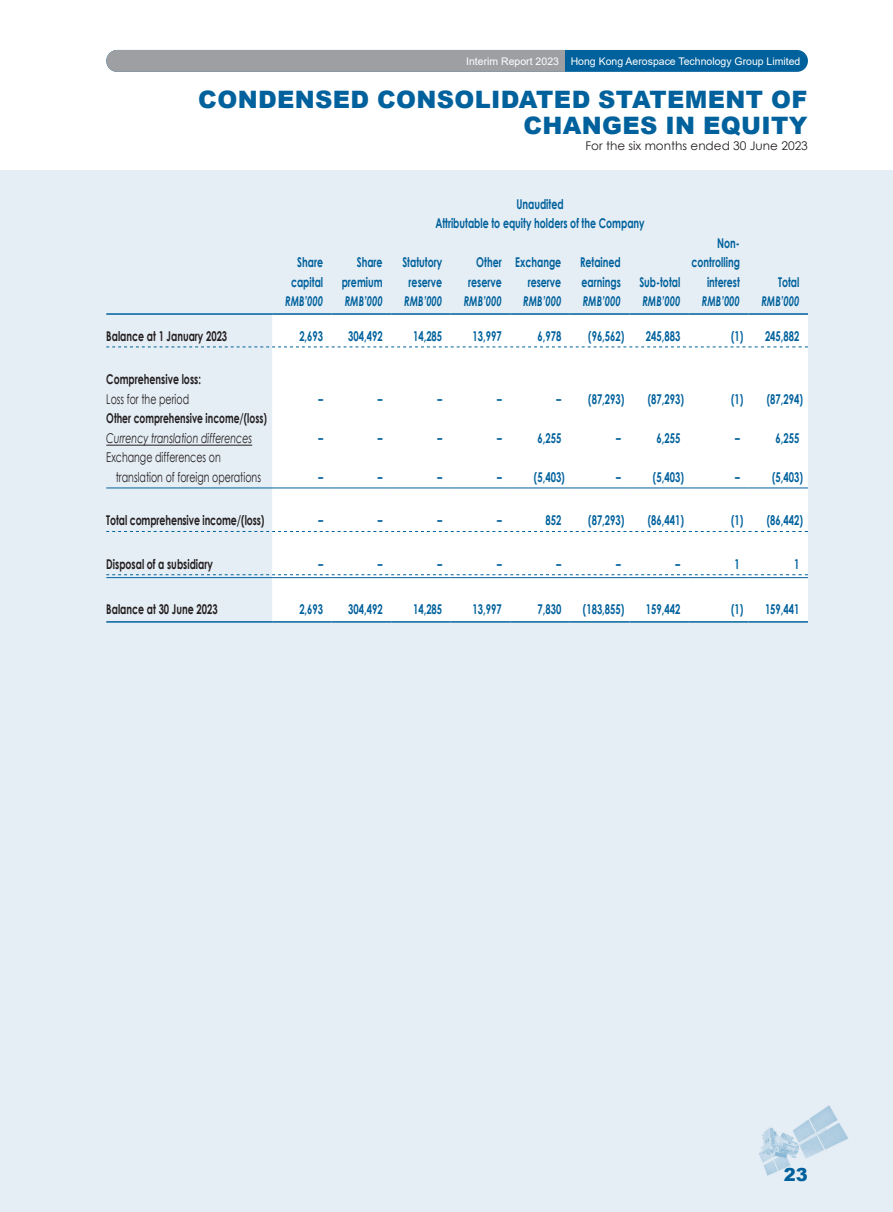
<style>
.page{position:relative;width:893px;height:1212px;background:#fff}
.page>*{position:absolute;margin:0;border:0;box-sizing:border-box;transform-origin:0 0}
.t1{font:900 24px/25.5px "Arial";letter-spacing:.015em;color:#00619c;text-align:right}
.t2{font:900 18px "Arial";color:#00619c}
.t3{font:700 13.5px/19.5px "Century Gothic";color:#00619c;text-align:right;scale:.7 1}
.t4{font:700 13.5px "Century Gothic";color:#231f20;scale:.7 1}
.t5{font:13.5px/19.5px "Century Gothic";color:#231f20;scale:.7 1}
.t6{font:italic 700 13.5px "Century Gothic";color:#00619c;scale:.7 1}
.t7{font:700 13.5px "Century Gothic";color:#231f20;scale:.68 1}
.t8{font:italic 13.5px "Century Gothic";color:#231f20;scale:.7 1}
.t9{font:12px "Century Gothic";color:#231f20}
.t10{font:10.5px "Arial";color:#fff}
</style>
<div class="page">
<div style="left:0;top:170px;width:893px;height:1042px;background:#e6eef5"></div>
<div style="left:106px;top:50px;width:702px;height:22px;background:#00619c;border-radius:11px"></div>
<div style="left:106px;top:50px;width:459px;height:22px;background:#9d9fa2"></div>
<div style="left:272px;top:191px;width:536px;height:122px;background:#e6eef5"></div>
<svg style="left:272px;top:315px;width:536px;height:306px"></svg>
<hr style="left:106px;top:313px;width:166px;height:2px;background:#00619c">
<hr style="left:272px;top:313px;width:60px;height:2px;background:#00619c">
<hr style="left:332px;top:313px;width:59px;height:2px;background:#00619c">
<hr style="left:391px;top:313px;width:60px;height:2px;background:#00619c">
<hr style="left:451px;top:313px;width:59px;height:2px;background:#00619c">
<hr style="left:510px;top:313px;width:60px;height:2px;background:#00619c">
<hr style="left:570px;top:313px;width:59px;height:2px;background:#00619c">
<hr style="left:629px;top:313px;width:60px;height:2px;background:#00619c">
<hr style="left:689px;top:313px;width:59px;height:2px;background:#00619c">
<hr style="left:748px;top:313px;width:60px;height:2px;background:#00619c">
<svg style="left:106px;top:346px;width:702px;height:1px"></svg>
<hr style="left:106px;top:445px;width:146px;height:1px;background:#231f20">
<hr style="left:106px;top:488px;width:166px;height:1px;background:#00619c">
<hr style="left:272px;top:488px;width:60px;height:1px;background:#00619c">
<hr style="left:332px;top:488px;width:59px;height:1px;background:#00619c">
<hr style="left:391px;top:488px;width:60px;height:1px;background:#00619c">
<hr style="left:451px;top:488px;width:59px;height:1px;background:#00619c">
<hr style="left:510px;top:488px;width:60px;height:1px;background:#00619c">
<hr style="left:570px;top:488px;width:59px;height:1px;background:#00619c">
<hr style="left:629px;top:488px;width:60px;height:1px;background:#00619c">
<hr style="left:689px;top:488px;width:59px;height:1px;background:#00619c">
<hr style="left:748px;top:488px;width:60px;height:1px;background:#00619c">
<svg style="left:106px;top:531px;width:702px;height:1px"></svg>
<hr style="left:106px;top:577px;width:166px;height:1px;background:#00619c">
<hr style="left:272px;top:577px;width:60px;height:1px;background:#00619c">
<hr style="left:332px;top:577px;width:59px;height:1px;background:#00619c">
<hr style="left:391px;top:577px;width:60px;height:1px;background:#00619c">
<hr style="left:451px;top:577px;width:59px;height:1px;background:#00619c">
<hr style="left:510px;top:577px;width:60px;height:1px;background:#00619c">
<hr style="left:570px;top:577px;width:59px;height:1px;background:#00619c">
<hr style="left:629px;top:577px;width:60px;height:1px;background:#00619c">
<hr style="left:689px;top:577px;width:59px;height:1px;background:#00619c">
<svg style="left:106px;top:574px;width:702px;height:1px"></svg>
<hr style="left:748px;top:577px;width:60px;height:1px;background:#00619c">
<hr style="left:106px;top:621px;width:166px;height:2px;background:#00619c">
<hr style="left:272px;top:621px;width:60px;height:2px;background:#00619c">
<hr style="left:332px;top:621px;width:59px;height:2px;background:#00619c">
<hr style="left:391px;top:621px;width:60px;height:2px;background:#00619c">
<hr style="left:451px;top:621px;width:59px;height:2px;background:#00619c">
<hr style="left:510px;top:621px;width:60px;height:2px;background:#00619c">
<hr style="left:570px;top:621px;width:59px;height:2px;background:#00619c">
<hr style="left:629px;top:621px;width:60px;height:2px;background:#00619c">
<hr style="left:689px;top:621px;width:59px;height:2px;background:#00619c">
<hr style="left:748px;top:621px;width:60px;height:2px;background:#00619c">
<p class="t10" style="left:466px;top:54px;width:336px">Interim Report 2023 Hong Kong Aerospace Technology Group Limited</p>
<h1 class="t1" style="left:198px;top:86px;width:611px">CONDENSED CONSOLIDATED STATEMENT OF<br>CHANGES IN EQUITY</h1>
<p class="t9" style="left:585px;top:137px;width:224px">For the six months ended 30 June 2023</p>
<p class="t3" style="left:435px;top:194px;width:301px;text-align:center">Unaudited<br>Attributable to equity holders of the Company</p>
<p class="t3" style="left:291px;top:252px;width:47px;text-align:center">Share capital</p>
<p class="t3" style="left:342px;top:252px;width:60px">Share premium</p>
<p class="t3" style="left:402px;top:252px;width:58px;text-align:center">Statutory reserve</p>
<p class="t3" style="left:468px;top:252px;width:50px">Other reserve</p>
<p class="t3" style="left:515px;top:252px;width:67px">Exchange reserve</p>
<p class="t3" style="left:580px;top:252px;width:60px;text-align:left">Retained earnings</p>
<p class="t3" style="left:639px;top:272px;width:60px">Sub-total</p>
<p class="t3" style="left:691px;top:233px;width:71px">Non&shy;controlling interest</p>
<p class="t3" style="left:778px;top:272px;width:32px">Total</p>
<p class="t6" style="left:285px;top:291px;width:56px">RMB’000</p>
<p class="t6" style="left:345px;top:291px;width:56px">RMB’000</p>
<p class="t6" style="left:404px;top:291px;width:56px">RMB’000</p>
<p class="t6" style="left:464px;top:291px;width:56px">RMB’000</p>
<p class="t6" style="left:523px;top:291px;width:56px">RMB’000</p>
<p class="t6" style="left:583px;top:291px;width:56px">RMB’000</p>
<p class="t6" style="left:642px;top:291px;width:56px">RMB’000</p>
<p class="t6" style="left:702px;top:291px;width:56px">RMB’000</p>
<p class="t6" style="left:761px;top:291px;width:56px">RMB’000</p>
<p class="t4" style="left:106px;top:326px;width:174px">Balance at 1 January 2023</p>
<p class="t3" style="left:299px;top:326px;width:36px">2,693</p>
<p class="t3" style="left:348px;top:326px;width:51px">304,492</p>
<p class="t3" style="left:413px;top:326px;width:43px">14,285</p>
<p class="t3" style="left:473px;top:326px;width:43px">13,997</p>
<p class="t3" style="left:537px;top:326px;width:36px">6,978</p>
<p class="t3" style="left:588px;top:326px;width:53px">(96,562)</p>
<p class="t3" style="left:646px;top:326px;width:51px">245,883</p>
<p class="t3" style="left:731px;top:326px;width:99px">(1) 245,882</p>
<p class="t4" style="left:106px;top:369px;width:137px">Comprehensive loss:</p>
<p class="t5" style="left:106px;top:389px;width:120px">Loss for the period</p>
<p class="t3" style="left:318px;top:389px;width:8px">–</p>
<p class="t3" style="left:378px;top:389px;width:8px">–</p>
<p class="t3" style="left:437px;top:389px;width:8px">–</p>
<p class="t3" style="left:497px;top:389px;width:8px">–</p>
<p class="t3" style="left:557px;top:389px;width:98px">– (87,293)</p>
<p class="t3" style="left:648px;top:389px;width:53px">(87,293)</p>
<p class="t3" style="left:731px;top:389px;width:104px">(1) (87,294)</p>
<p class="t7" style="left:106px;top:408px;width:238px">Other comprehensive income/(loss)</p>
<p class="t8" style="left:106px;top:429px;width:210px">Currency translation differences</p>
<p class="t3" style="left:318px;top:428px;width:8px">–</p>
<p class="t3" style="left:378px;top:428px;width:8px">–</p>
<p class="t3" style="left:437px;top:428px;width:8px">–</p>
<p class="t3" style="left:497px;top:428px;width:8px">–</p>
<p class="t3" style="left:537px;top:428px;width:36px">6,255</p>
<p class="t3" style="left:616px;top:428px;width:8px">–</p>
<p class="t3" style="left:656px;top:428px;width:36px">6,255</p>
<p class="t3" style="left:735px;top:428px;width:8px">–</p>
<p class="t3" style="left:776px;top:428px;width:36px">6,255</p>
<p class="t5" style="left:116px;top:448px;width:209px;text-indent:-9px">Exchange differences on translation of foreign operations</p>
<p class="t3" style="left:318px;top:467px;width:8px">–</p>
<p class="t3" style="left:378px;top:467px;width:8px">–</p>
<p class="t3" style="left:437px;top:467px;width:8px">–</p>
<p class="t3" style="left:497px;top:467px;width:98px">– (5,403)</p>
<p class="t3" style="left:616px;top:467px;width:98px">– (5,403)</p>
<p class="t3" style="left:735px;top:467px;width:98px">– (5,403)</p>
<p class="t4" style="left:106px;top:510px;width:227px">Total comprehensive income/(loss)</p>
<p class="t3" style="left:318px;top:510px;width:8px">–</p>
<p class="t3" style="left:378px;top:510px;width:8px">–</p>
<p class="t3" style="left:437px;top:510px;width:8px">–</p>
<p class="t3" style="left:497px;top:510px;width:8px">–</p>
<p class="t3" style="left:545px;top:510px;width:24px">852</p>
<p class="t3" style="left:588px;top:510px;width:53px">(87,293)</p>
<p class="t3" style="left:648px;top:510px;width:53px">(86,441)</p>
<p class="t3" style="left:731px;top:510px;width:104px">(1) (86,442)</p>
<p class="t4" style="left:106px;top:554px;width:154px">Disposal of a subsidiary</p>
<p class="t3" style="left:318px;top:554px;width:8px">–</p>
<p class="t3" style="left:378px;top:554px;width:8px">–</p>
<p class="t3" style="left:437px;top:554px;width:8px">–</p>
<p class="t3" style="left:497px;top:554px;width:8px">–</p>
<p class="t3" style="left:557px;top:554px;width:8px">–</p>
<p class="t3" style="left:616px;top:554px;width:8px">–</p>
<p class="t3" style="left:676px;top:554px;width:8px">–</p>
<p class="t3" style="left:735px;top:554px;width:9px">1</p>
<p class="t3" style="left:794px;top:554px;width:9px">1</p>
<p class="t4" style="left:106px;top:599px;width:161px">Balance at 30 June 2023</p>
<p class="t3" style="left:299px;top:599px;width:36px">2,693</p>
<p class="t3" style="left:348px;top:599px;width:51px">304,492</p>
<p class="t3" style="left:413px;top:599px;width:43px">14,285</p>
<p class="t3" style="left:473px;top:599px;width:43px">13,997</p>
<p class="t3" style="left:537px;top:599px;width:36px">7,830</p>
<p class="t3" style="left:583px;top:599px;width:61px">(183,855)</p>
<p class="t3" style="left:646px;top:599px;width:51px">159,442</p>
<p class="t3" style="left:731px;top:599px;width:99px">(1) 159,441</p>
<h2 class="t2" style="left:784px;top:1161px;width:26px">23</h2>
</div>
